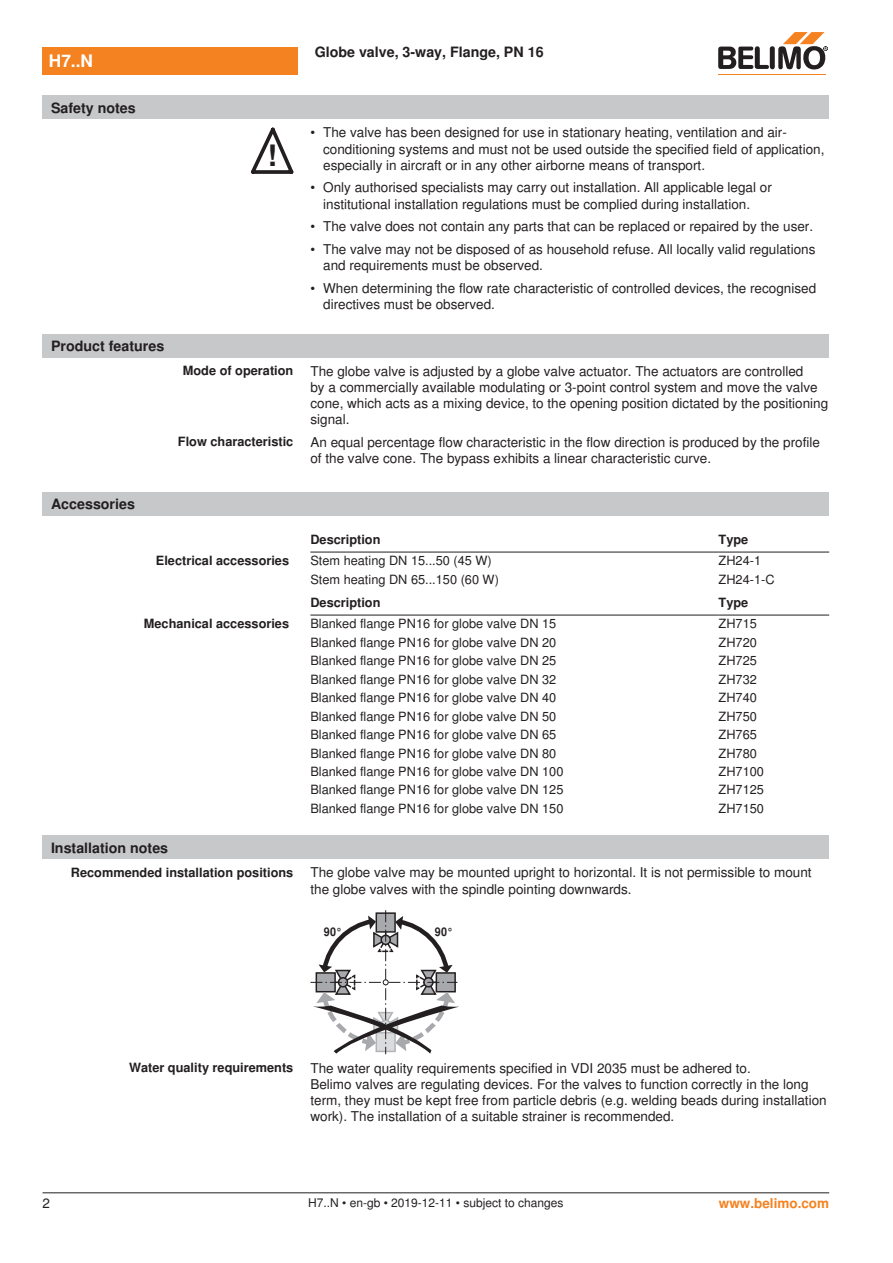
<style>
.page{position:relative;width:893px;height:1263px;background:#fff}
.page>*{position:absolute;margin:0;border:0;box-sizing:border-box;transform-origin:0 0}
.t1{font:700 29.55px "Nimbus Sans BEL";color:#231f20}
.t2{font:700 17.25px "Nimbus Sans BEL";color:#fff}
.t3{font:700 14.25px "Nimbus Sans BEL";color:#231f20}
.t4{font:13.5px/16.2px "Nimbus Sans BEL";color:#231f20}
.t5{font:700 13.5px "Nimbus Sans BEL";color:#f58220}
.t6{font:12.75px "Nimbus Sans BEL";color:#231f20}
.t7{font:700 12.75px "Nimbus Sans BEL";color:#231f20}
.t8{font:12px "Nimbus Sans BEL";color:#231f20}
.t9{font:700 12px "Nimbus Sans BEL";color:#231f20;scale:.9 1}
</style>
<div class="page">
<svg style="left:251px;top:128px;width:42px;height:46px"></svg>
<div style="left:43px;top:334px;width:786px;height:23px;background:#c7c8ca"></div>
<div style="left:43px;top:492px;width:786px;height:24px;background:#c7c8ca"></div>
<hr style="left:310px;top:552px;width:409px;height:1px;background:#231f20">
<hr style="left:719px;top:552px;width:110px;height:1px;background:#231f20">
<hr style="left:310px;top:615px;width:409px;height:1px;background:#231f20">
<hr style="left:719px;top:615px;width:110px;height:1px;background:#231f20">
<div style="left:43px;top:836px;width:786px;height:23px;background:#c7c8ca"></div>
<svg style="left:310px;top:910px;width:149px;height:144px"></svg>
<div style="left:43px;top:47px;width:255px;height:27px;background:#f58220"></div>
<hr style="left:718px;top:74px;width:107px;height:1px;background:#f58220">
<svg style="left:718px;top:32px;width:110px;height:38px"></svg>
<div style="left:43px;top:96px;width:786px;height:23px;background:#c7c8ca"></div>
<hr style="left:43px;top:1192px;width:786px;height:1px;background:#231f20">
<p class="t2" style="left:49px;top:51px;width:46px">H7..N</p>
<p class="t3" style="left:51px;top:99px;width:86px">Safety notes</p>
<p class="t3" style="left:51px;top:337px;width:115px">Product features</p>
<p class="t3" style="left:51px;top:496px;width:85px">Accessories</p>
<h1 class="t1" style="left:267px;top:138px;width:11px">!</h1>
<p class="t3" style="left:315px;top:44px;width:230px">Globe valve, 3-way, Flange, PN 16</p>
<p class="t4" style="left:323px;top:125px;width:503px;text-indent:-13px">• The valve has been designed for use in stationary heating, ventilation and air&shy;conditioning systems and must not be used outside the specified field of application, especially in aircraft or in any other airborne means of transport.</p>
<p class="t4" style="left:323px;top:180px;width:450px;text-indent:-13px">• Only authorised specialists may carry out installation. All applicable legal or institutional installation regulations must be complied during installation.</p>
<p class="t4" style="left:310px;top:219px;width:504px">• The valve does not contain any parts that can be replaced or repaired by the user.</p>
<p class="t4" style="left:323px;top:241px;width:494px;text-indent:-13px">• The valve may not be disposed of as household refuse. All locally valid regulations and requirements must be observed.</p>
<p class="t4" style="left:323px;top:280px;width:494px;text-indent:-13px">• When determining the flow rate characteristic of controlled devices, the recognised directives must be observed.</p>
<p class="t7" style="left:183px;top:363px;width:112px">Mode of operation</p>
<p class="t4" style="left:310px;top:363px;width:519px">The globe valve is adjusted by a globe valve actuator. The actuators are controlled<br>by a commercially available modulating or 3-point control system and move the valve cone, which acts as a mixing device, to the opening position dictated by the positioning signal.</p>
<p class="t7" style="left:178px;top:434px;width:117px">Flow characteristic</p>
<p class="t4" style="left:310px;top:434px;width:511px">An equal percentage flow characteristic in the flow direction is produced by the profile of the valve cone. The bypass exhibits a linear characteristic curve.</p>
<p class="t7" style="left:310px;top:532px;width:72px">Description</p>
<p class="t7" style="left:719px;top:532px;width:31px">Type</p>
<p class="t7" style="left:156px;top:553px;width:135px">Electrical accessories</p>
<p class="t6" style="left:310px;top:553px;width:183px">Stem heating DN 15...50 (45 W)</p>
<p class="t6" style="left:719px;top:553px;width:44px">ZH24-1</p>
<p class="t6" style="left:310px;top:571px;width:190px">Stem heating DN 65...150 (60 W)</p>
<p class="t6" style="left:719px;top:571px;width:57px">ZH24-1-C</p>
<p class="t7" style="left:310px;top:595px;width:72px">Description</p>
<p class="t7" style="left:719px;top:595px;width:31px">Type</p>
<p class="t7" style="left:144px;top:616px;width:147px">Mechanical accessories</p>
<p class="t6" style="left:310px;top:616px;width:247px">Blanked flange PN16 for globe valve DN 15</p>
<p class="t6" style="left:719px;top:616px;width:40px">ZH715</p>
<p class="t6" style="left:310px;top:634px;width:247px">Blanked flange PN16 for globe valve DN 20</p>
<p class="t6" style="left:719px;top:634px;width:40px">ZH720</p>
<p class="t6" style="left:310px;top:653px;width:247px">Blanked flange PN16 for globe valve DN 25</p>
<p class="t6" style="left:719px;top:653px;width:40px">ZH725</p>
<p class="t6" style="left:310px;top:671px;width:247px">Blanked flange PN16 for globe valve DN 32</p>
<p class="t6" style="left:719px;top:671px;width:40px">ZH732</p>
<p class="t6" style="left:310px;top:690px;width:247px">Blanked flange PN16 for globe valve DN 40</p>
<p class="t6" style="left:719px;top:690px;width:40px">ZH740</p>
<p class="t6" style="left:310px;top:708px;width:247px">Blanked flange PN16 for globe valve DN 50</p>
<p class="t6" style="left:719px;top:708px;width:40px">ZH750</p>
<p class="t6" style="left:310px;top:727px;width:247px">Blanked flange PN16 for globe valve DN 65</p>
<p class="t6" style="left:719px;top:727px;width:40px">ZH765</p>
<p class="t6" style="left:310px;top:745px;width:247px">Blanked flange PN16 for globe valve DN 80</p>
<p class="t6" style="left:719px;top:745px;width:40px">ZH780</p>
<p class="t6" style="left:310px;top:764px;width:254px">Blanked flange PN16 for globe valve DN 100</p>
<p class="t6" style="left:719px;top:764px;width:47px">ZH7100</p>
<p class="t6" style="left:310px;top:782px;width:254px">Blanked flange PN16 for globe valve DN 125</p>
<p class="t6" style="left:719px;top:782px;width:47px">ZH7125</p>
<p class="t6" style="left:310px;top:801px;width:254px">Blanked flange PN16 for globe valve DN 150</p>
<p class="t6" style="left:719px;top:801px;width:47px">ZH7150</p>
<p class="t3" style="left:51px;top:839px;width:119px">Installation notes</p>
<p class="t7" style="left:71px;top:865px;width:224px">Recommended installation positions</p>
<p class="t4" style="left:310px;top:865px;width:503px">The globe valve may be mounted upright to horizontal. It is not permissible to mount the globe valves with the spindle pointing downwards.</p>
<p class="t9" style="left:324px;top:924px;width:22px">90°</p>
<p class="t9" style="left:435px;top:924px;width:22px">90°</p>
<p class="t7" style="left:129px;top:1060px;width:166px">Water quality requirements</p>
<p class="t4" style="left:310px;top:1060px;width:518px">The water quality requirements specified in VDI 2035 must be adhered to.<br>Belimo valves are regulating devices. For the valves to function correctly in the long term, they must be kept free from particle debris (e.g. welding beads during installation work). The installation of a suitable strainer is recommended.</p>
<p class="t4" style="left:43px;top:1196px;width:9px">2</p>
<p class="t8" style="left:308px;top:1196px;width:257px">H7..N • en-gb • 2019-12-11 • subject to changes</p>
<p class="t5" style="left:719px;top:1195px;width:112px">www.belimo.com</p>
</div>
